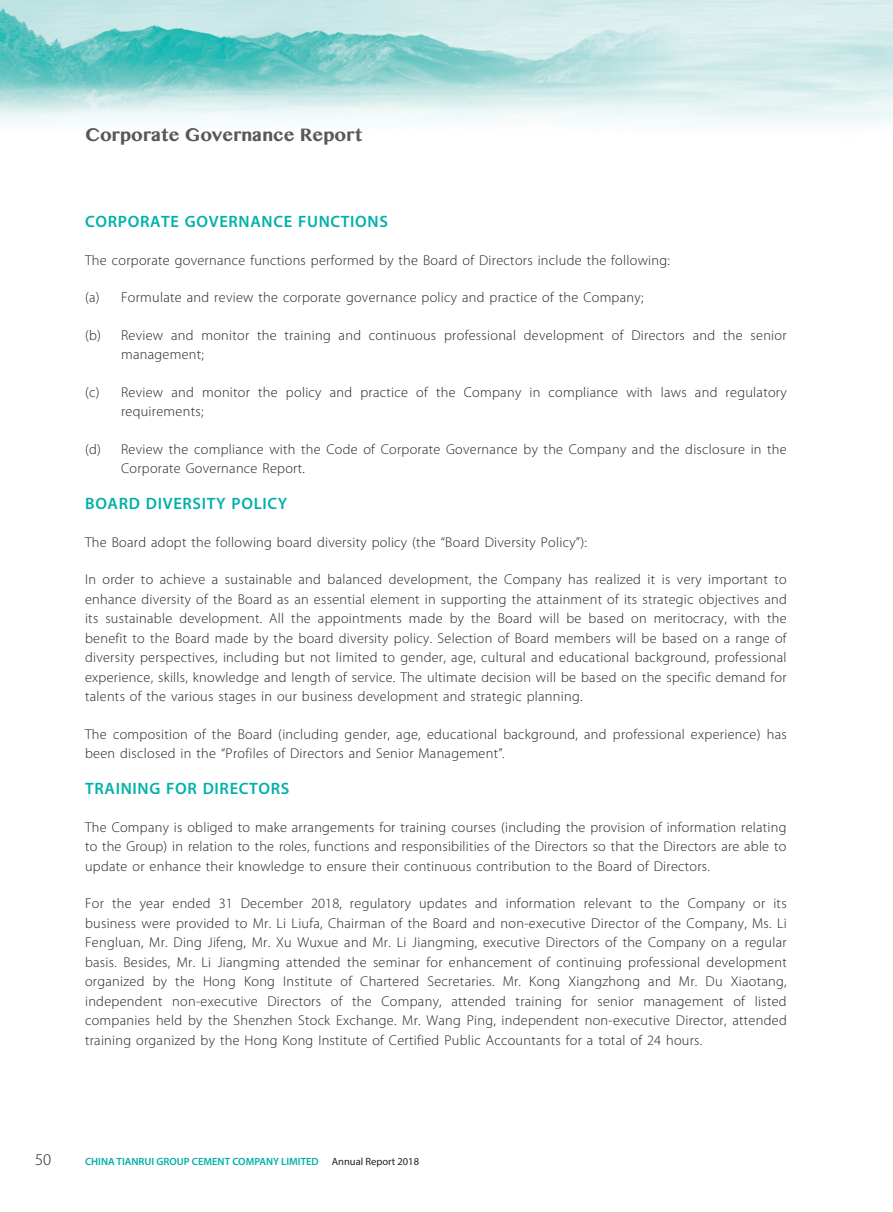
<style>
.page{position:relative;width:893px;height:1212px;background:#fff}
.page>*{position:absolute;margin:0;border:0;box-sizing:border-box;transform-origin:0 0}
.t1{font:700 18px "Myanmar MN";color:#57585a}
._03_H1{font:600 16.5px "Myriad Pro";letter-spacing:.04em;color:#00b0a9}
.t2{font:300 16.5px "Myriad Pro";color:#231f20}
._01_Body_Text{font:300 14.25px/19.5px "Myriad Pro";letter-spacing:.02em;color:#231f20;text-align:justify}
._07_IN0{font:300 14.25px/19.5px "Myriad Pro";letter-spacing:.02em;color:#231f20}
.t3{font:600 10.5px "Myriad Pro";color:#00b0a9}
.s1{font-weight:400;color:#231f20}
</style>
<div class="page">
<img style="left:0;top:0;width:893px;height:128px">
<p class="t1" style="left:85px;top:124px;width:279px">Corporate Governance Report</p>
<p class="_03_H1" style="left:85px;top:213px;width:304px">CORPORATE GOVERNANCE FUNCTIONS</p>
<p class="_01_Body_Text" style="left:85px;top:251px;width:586px">The corporate governance functions performed by the Board of Directors include the following:</p>
<p class="_07_IN0" style="left:85px;top:288px;width:560px">(a) Formulate and review the corporate governance policy and practice of the Company;</p>
<p class="_07_IN0" style="left:121px;top:326px;width:667px;text-indent:-36px">(b) Review and monitor the training and continuous professional development of Directors and the senior management;</p>
<p class="_07_IN0" style="left:121px;top:383px;width:667px;text-indent:-36px">(c) Review and monitor the policy and practice of the Company in compliance with laws and regulatory requirements;</p>
<p class="_07_IN0" style="left:121px;top:440px;width:667px;text-indent:-36px">(d) Review the compliance with the Code of Corporate Governance by the Company and the disclosure in the<br>Corporate Governance Report.</p>
<p class="_03_H1" style="left:85px;top:495px;width:204px">BOARD DIVERSITY POLICY</p>
<p class="_01_Body_Text" style="left:85px;top:533px;width:503px">The Board adopt the following board diversity policy (the “Board Diversity Policy”):</p>
<p class="_01_Body_Text" style="left:85px;top:570px;width:703px">In order to achieve a sustainable and balanced development, the Company has realized it is very important to enhance diversity of the Board as an essential element in supporting the attainment of its strategic objectives and its sustainable development. All the appointments made by the Board will be based on meritocracy, with the benefit to the Board made by the board diversity policy. Selection of Board members will be based on a range of diversity perspectives, including but not limited to gender, age, cultural and educational background, professional experience, skills, knowledge and length of service. The ultimate decision will be based on the specific demand for talents of the various stages in our business development and strategic planning.</p>
<p class="_01_Body_Text" style="left:85px;top:725px;width:703px">The composition of the Board (including gender, age, educational background, and professional experience) has been disclosed in the “Profiles of Directors and Senior Management”.</p>
<p class="_03_H1" style="left:85px;top:780px;width:206px">TRAINING FOR DIRECTORS</p>
<p class="_01_Body_Text" style="left:85px;top:818px;width:703px">The Company is obliged to make arrangements for training courses (including the provision of information relating to the Group) in relation to the roles, functions and responsibilities of the Directors so that the Directors are able to update or enhance their knowledge to ensure their continuous contribution to the Board of Directors.</p>
<p class="_01_Body_Text" style="left:85px;top:894px;width:703px">For the year ended 31 December 2018, regulatory updates and information relevant to the Company or its business were provided to Mr. Li Liufa, Chairman of the Board and non-executive Director of the Company, Ms. Li Fengluan, Mr. Ding Jifeng, Mr. Xu Wuxue and Mr. Li Jiangming, executive Directors of the Company on a regular basis. Besides, Mr. Li Jiangming attended the seminar for enhancement of continuing professional development organized by the Hong Kong Institute of Chartered Secretaries. Mr. Kong Xiangzhong and Mr. Du Xiaotang, independent non-executive Directors of the Company, attended training for senior management of listed companies held by the Shenzhen Stock Exchange. Mr. Wang Ping, independent non-executive Director, attended training organized by the Hong Kong Institute of Certified Public Accountants for a total of 24 hours.</p>
<p class="t2" style="left:35px;top:1150px;width:18px">50</p>
<p class="t3" style="left:85px;top:1156px;width:336px">CHINA TIANRUI GROUP CEMENT COMPANY LIMITED <span class="s1">Annual Report 2018</span></p>
</div>
